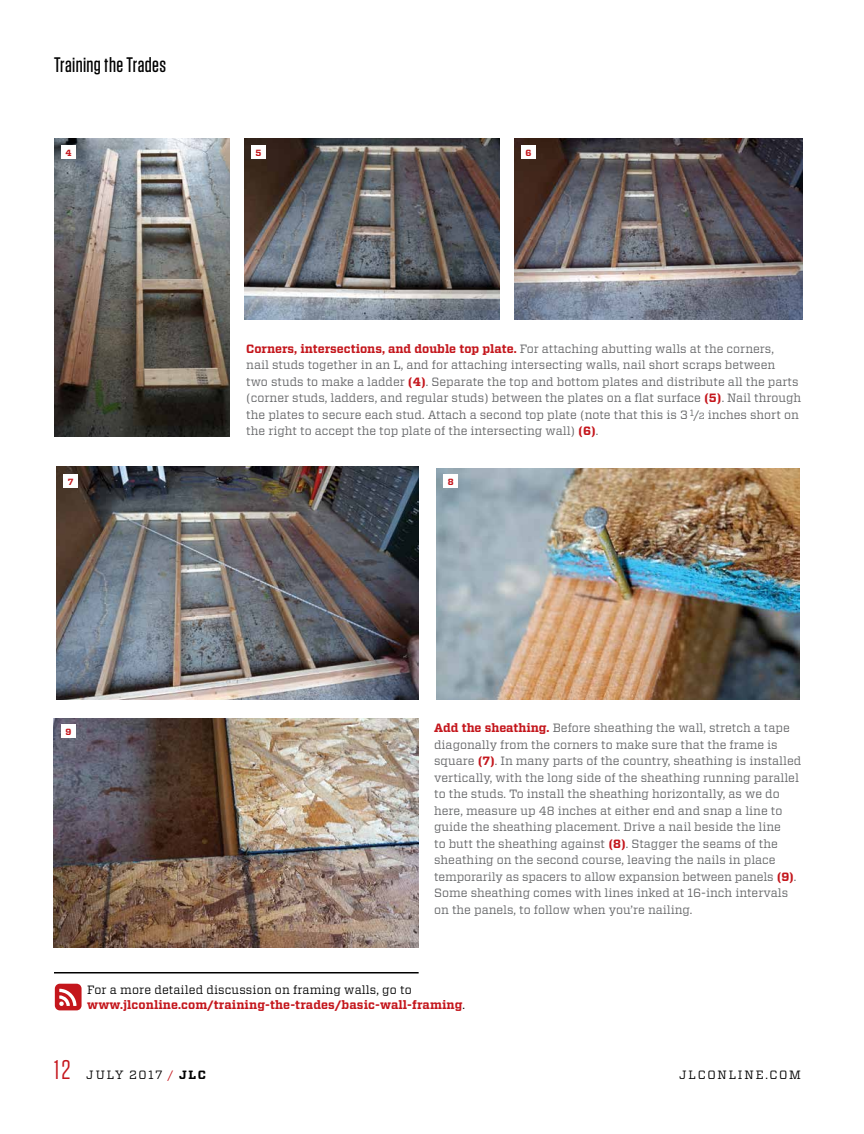
<style>
.page{position:relative;width:864px;height:1134px;background:#fff}
.page>*{position:absolute;margin:0;border:0;box-sizing:border-box;transform-origin:0 0}
.t1{font:27px "Tungsten";color:#c4161c}
.t2{font:500 21px "Tungsten";letter-spacing:.02em;color:#000}
.t3{font:12px/16.5px "Vitesse";color:#636466}
.t4{font:700 12px/15px "Vitesse";letter-spacing:.01em;color:#c4161c}
.t5{font:12px "Vitesse";letter-spacing:.135em;color:#000}
.t6{font:700 9px "Vitesse";color:#c4161c}
.s1{font-weight:700;color:#c4161c}
.s2{font-size:9px}
.s3{font-weight:400;color:#000}
.s4{color:#c4161c}
.s5{font-weight:700}
</style>
<div class="page">
<hr style="left:54px;top:972px;width:365px;height:2px;background:#000">
<svg style="left:55px;top:984px;width:27px;height:26px"></svg>
<img style="left:54px;top:138px;width:176px;height:298px">
<img style="left:244px;top:138px;width:256px;height:181px">
<img style="left:514px;top:138px;width:288px;height:181px">
<img style="left:56px;top:467px;width:362px;height:233px">
<img style="left:436px;top:469px;width:363px;height:231px">
<img style="left:54px;top:719px;width:364px;height:229px">
<div style="left:61px;top:145px;width:15px;height:14px;background:#fff"></div>
<div style="left:64px;top:474px;width:14px;height:14px;background:#fff"></div>
<div style="left:444px;top:474px;width:14px;height:14px;background:#fff"></div>
<div style="left:61px;top:724px;width:15px;height:14px;background:#fff"></div>
<div style="left:251px;top:145px;width:15px;height:14px;background:#fff"></div>
<div style="left:521px;top:145px;width:15px;height:14px;background:#fff"></div>
<h2 class="t2" style="left:54px;top:54px;width:114px">Training the Trades</h2>
<p class="t6" style="left:65px;top:147px;width:8px">4</p>
<p class="t6" style="left:256px;top:147px;width:7px">5</p>
<p class="t6" style="left:526px;top:147px;width:8px">6</p>
<p class="t3" style="left:246px;top:340px;width:557px"><span class="s1">Corners, intersections, and double top plate.</span> For attaching abutting walls at the corners,<br>nail studs together in an L, and for attaching intersecting walls, nail short scraps between<br>two studs to make a ladder <span class="s1">(4)</span>. Separate the top and bottom plates and distribute all the parts (corner studs, ladders, and regular studs) between the plates on a flat surface <span class="s1">(5)</span>. Nail through the plates to secure each stud. Attach a second top plate (note that this is 3 <sup>1</sup>/<span class="s2">2</span> inches short on the right to accept the top plate of the intersecting wall) <span class="s1">(6)</span>.</p>
<p class="t6" style="left:68px;top:475px;width:7px">7</p>
<p class="t6" style="left:448px;top:475px;width:7px">8</p>
<p class="t6" style="left:66px;top:726px;width:7px">9</p>
<p class="t3" style="left:434px;top:719px;width:369px"><span class="s1">Add the sheathing.</span> Before sheathing the wall, stretch a tape diagonally from the corners to make sure that the frame is square <span class="s1">(7)</span>. In many parts of the country, sheathing is installed vertically, with the long side of the sheathing running parallel to the studs. To install the sheathing horizontally, as we do here, measure up 48 inches at either end and snap a line to guide the sheathing placement. Drive a nail beside the line<br>to butt the sheathing against <span class="s1">(8)</span>. Stagger the seams of the sheathing on the second course, leaving the nails in place temporarily as spacers to allow expansion between panels <span class="s1">(9)</span>.<br>Some sheathing comes with lines inked at 16-inch intervals on the panels, to follow when you’re nailing.</p>
<p class="t4" style="left:87px;top:983px;width:379px"><span class="s3">For a more detailed discussion on framing walls, go to </span>www.jlconline.com/training-the-trades/basic-wall-framing<span class="s3">.</span></p>
<h1 class="t1" style="left:54px;top:1055px;width:18px">12</h1>
<p class="t5" style="left:86px;top:1066px;width:121px">JULY 2017 <span class="s4">/</span> <span class="s5">JLC</span></p>
<p class="t5" style="left:679px;top:1066px;width:123px">JLCONLINE.COM</p>
</div>
